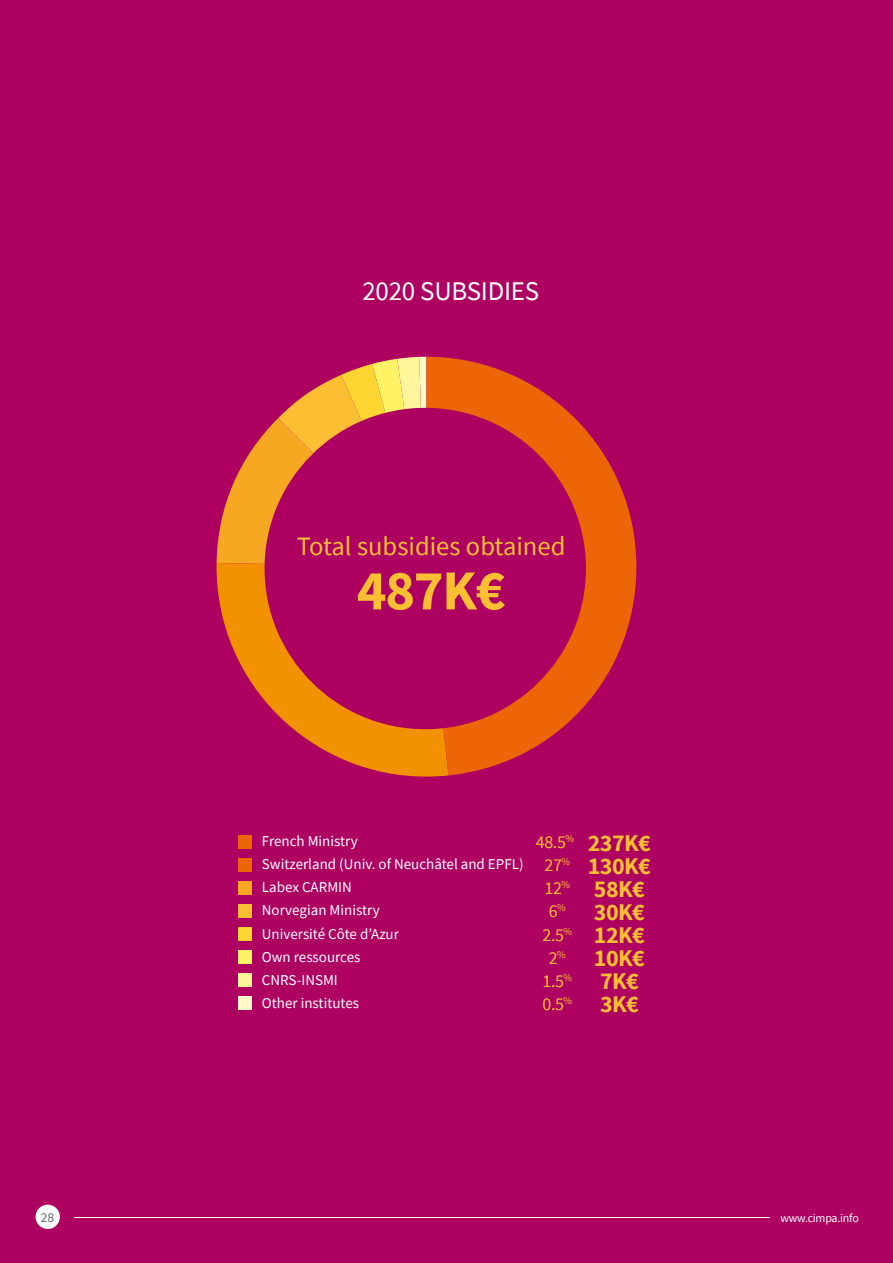
<style>
.page{position:relative;width:893px;height:1263px;background:#ad0061}
.page>*{position:absolute;margin:0;border:0;box-sizing:border-box;transform-origin:0 0}
.t1{font:700 56.55px "Source Sans Pro";color:#fcbf33}
.t2{font:27px "Source Sans Pro";letter-spacing:-.01em;color:#fff}
.t3{font:26.55px "Source Sans Pro";color:#fcbf33}
.t4{font:700 24px/23.1px "Source Sans Pro";letter-spacing:-.025em;color:#fcbf33}
.t5{font:18px/23.1px "Source Sans Pro";color:#fcbf33}
.t6{font:15px/23.2px "Source Sans Pro";color:#fff}
.t7{font:13.5px "Source Sans Pro";color:#646363}
.t8{font:12px "Source Sans Pro";letter-spacing:-.02em;color:#fff}
.t9{font:10.5px "Source Sans Pro";color:#fcbf33}
.s1{font-weight:400;font-size:18px}
</style>
<div class="page">
<svg style="left:217px;top:357px;width:209px;height:206px"></svg>
<svg style="left:216px;top:563px;width:232px;height:214px;fill:#f39200"></svg>
<svg style="left:426px;top:357px;width:210px;height:418px;fill:#ec6608"></svg>
<div style="left:265px;top:408px;width:321px;height:321px;background:#ad0061;border-radius:50%"></div>
<div style="left:238px;top:973px;width:13px;height:13px;background:#fff69b"></div>
<div style="left:238px;top:996px;width:13px;height:13px;background:#fff9c7"></div>
<div style="left:238px;top:927px;width:13px;height:13px;background:#ffd631"></div>
<div style="left:238px;top:881px;width:13px;height:13px;background:#f7a823"></div>
<div style="left:238px;top:950px;width:13px;height:13px;background:#fff265"></div>
<div style="left:238px;top:904px;width:13px;height:13px;background:#fcbf33"></div>
<div style="left:238px;top:858px;width:13px;height:13px;background:#ec6608"></div>
<div style="left:238px;top:835px;width:13px;height:13px;background:#ec6608"></div>
<div style="left:36px;top:1204px;width:24px;height:25px;background:#fff;border-radius:50%"></div>
<hr style="left:75px;top:1217px;width:695px;height:1px;background:#fff">
<h2 class="t2" style="left:362px;top:274px;width:178px">2020 SUBSIDIES</h2>
<h3 class="t3" style="left:297px;top:529px;width:270px">Total subsidies obtained</h3>
<h1 class="t1" style="left:357px;top:552px;width:150px">487K€</h1>
<p class="t6" style="left:262px;top:829px;width:263px">French Ministry<br>Switzerland (Univ. of Neuchâtel and EPFL)<br>Labex CARMIN<br>Norvegian Ministry<br>Université Côte d’Azur<br>Own ressources<br>CNRS-INSMI<br>Other institutes</p>
<h3 class="t4" style="left:536px;top:831px;width:116px"><span class="s1">48.5</span> 237K€</h3>
<p class="t9" style="left:565px;top:832px;width:10px">%</p>
<p class="t5" style="left:545px;top:877px;width:27px">12<sup>%</sup></p>
<h3 class="t4" style="left:545px;top:854px;width:108px"><span class="s1">27</span> 130K€</h3>
<p class="t9" style="left:562px;top:855px;width:10px">%</p>
<p class="t5" style="left:549px;top:900px;width:19px">6<sup>%</sup></p>
<h3 class="t4" style="left:594px;top:877px;width:52px">58K€</h3>
<h3 class="t4" style="left:594px;top:900px;width:52px">30K€</h3>
<p class="t5" style="left:543px;top:923px;width:31px">2.5<sup>%</sup></p>
<h3 class="t4" style="left:594px;top:923px;width:52px">12K€</h3>
<h3 class="t4" style="left:594px;top:946px;width:52px">10K€</h3>
<p class="t5" style="left:549px;top:946px;width:19px">2<sup>%</sup></p>
<h3 class="t4" style="left:600px;top:969px;width:40px">7K€<br>3K€</h3>
<p class="t5" style="left:543px;top:969px;width:31px">1.5<sup>%<br></sup>0.5<sup>%</sup></p>
<p class="t7" style="left:41px;top:1208px;width:15px">28</p>
<p class="t8" style="left:780px;top:1210px;width:80px">www.cimpa.info</p>
</div>
